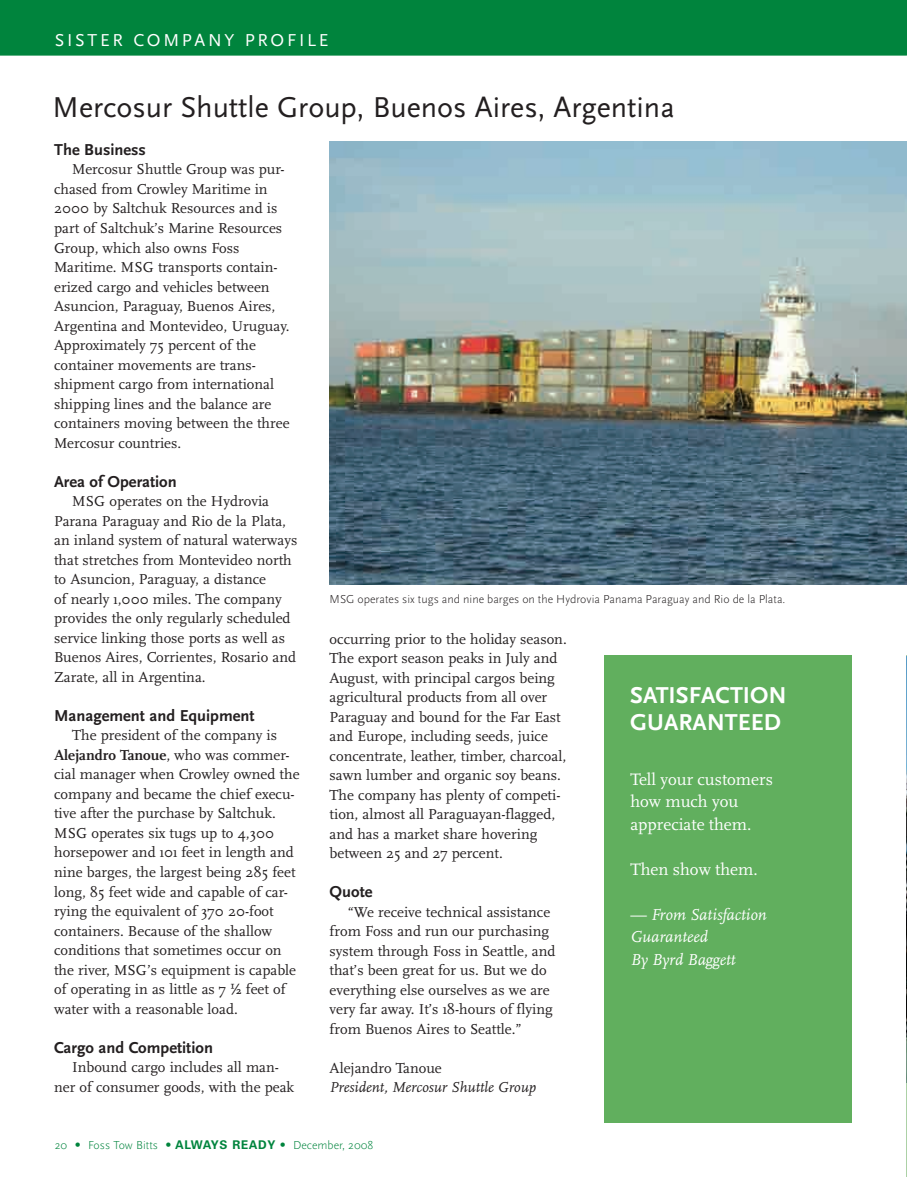
<style>
.page{position:relative;width:907px;height:1177px;background:#fff}
.page>*{position:absolute;margin:0;border:0;box-sizing:border-box;transform-origin:0 0}
.t1{font:30px "Scala Sans";color:#231f20}
.t2{font:700 24px/27px "Scala Sans";color:#fff}
.t3{font:18px "Scala Sans LF";letter-spacing:.15em;color:#fff}
.t4{font:17.25px/22.5px "Scala";color:#fff}
.t5{font:700 16.5px "Scala Sans";color:#231f20}
.t6{font:italic 16.5px/22.5px "Scala";color:#fff}
.t7{font:15px/19.5px "Scala";color:#231f20}
.t8{font:italic 15px "Scala";color:#231f20}
.t9{font:300 12px "Scala Sans";color:#231f20}
.t10{font:300 12px "Scala Sans";color:#00843d}
.s1{font-weight:700}
.s2{font-style:normal}
.s3{font-family:"Univers"}
.s4{font-family:"Univers";font-weight:700}
</style>
<div class="page">
<hr style="left:905px;top:655px;width:1px;height:521px;background:#acd1a6">
<img style="left:905px;top:656px;width:1px;height:426px">
<div style="left:0;top:0;width:906px;height:56px;background:#00843d"></div>
<img style="left:329px;top:142px;width:576px;height:442px">
<div style="left:604px;top:655px;width:247px;height:467px;background:#61af5e"></div>
<p class="t3" style="left:55px;top:33px;width:275px">SISTER COMPANY PROFILE</p>
<h1 class="t1" style="left:53px;top:95px;width:623px">Mercosur Shuttle Group, Buenos Aires, Argentina</h1>
<p class="t5" style="left:54px;top:143px;width:93px">The Business</p>
<p class="t7" style="left:54px;top:161px;width:237px;text-indent:18px">Mercosur Shuttle Group was pur&shy;chased from Crowley Maritime in<br>2000 by Saltchuk Resources and is part of Saltchuk’s Marine Resources<br>Group, which also owns Foss<br>Maritime. MSG transports contain&shy;erized cargo and vehicles between<br>Asuncion, Paraguay, Buenos Aires,<br>Argentina and Montevideo, Uruguay.<br>Approximately 75 percent of the container movements are trans&shy;shipment cargo from international shipping lines and the balance are containers moving between the three<br>Mercosur countries.</p>
<p class="t5" style="left:54px;top:474px;width:124px">Area of Operation</p>
<p class="t7" style="left:54px;top:492px;width:245px;text-indent:18px">MSG operates on the Hydrovia Parana Paraguay and Rio de la Plata, an inland system of natural waterways that stretches from Montevideo north to Asuncion, Paraguay, a distance<br>of nearly 1,000 miles. The company provides the only regularly scheduled service linking those ports as well as Buenos Aires, Corrientes, Rosario and Zarate, all in Argentina.</p>
<p class="t5" style="left:54px;top:708px;width:202px">Management and Equipment</p>
<p class="t7" style="left:54px;top:726px;width:247px;text-indent:18px">The president of the company is <span class="s1">Alejandro Tanoue</span>, who was commer&shy;cial manager when Crowley owned the company and became the chief execu&shy;tive after the purchase by Saltchuk.<br>MSG operates six tugs up to 4,300 horsepower and 101 feet in length and nine barges, the largest being 285 feet long, 85 feet wide and capable of car&shy;rying the equivalent of 370 20-foot containers. Because of the shallow conditions that sometimes occur on the river, MSG’s equipment is capable of operating in as little as 7 ½ feet of water with a reasonable load.</p>
<p class="t5" style="left:54px;top:1040px;width:160px">Cargo and Competition</p>
<p class="t7" style="left:54px;top:1058px;width:241px;text-align:center">Inbound cargo includes all man-<br>ner of consumer goods, with the peak</p>
<p class="t9" style="left:329px;top:594px;width:457px">MSG operates six tugs and nine barges on the Hydrovia Panama Paraguay and Rio de la Plata.</p>
<p class="t7" style="left:329px;top:630px;width:238px">occurring prior to the holiday season.<br>The export season peaks in July and August, with principal cargos being agricultural products from all over Paraguay and bound for the Far East and Europe, including seeds, juice concentrate, leather, timber, charcoal, sawn lumber and organic soy beans.<br>The company has plenty of competi&shy;tion, almost all Paraguayan-flagged, and has a market share hovering between 25 and 27 percent.</p>
<p class="t5" style="left:329px;top:885px;width:44px">Quote</p>
<p class="t7" style="left:329px;top:903px;width:227px;text-indent:18px">“We receive technical assistance from Foss and run our purchasing system through Foss in Seattle, and that’s been great for us. But we do everything else ourselves as we are very far away. It’s 18-hours of flying from Buenos Aires to Seattle.”</p>
<p class="t7" style="left:329px;top:1059px;width:114px">Alejandro Tanoue</p>
<p class="t8" style="left:329px;top:1080px;width:208px">President, Mercosur Shuttle Group</p>
<h2 class="t2" style="left:630px;top:683px;width:158px">SATISFACTION<br>GUARANTEED</h2>
<p class="t4" style="left:630px;top:768px;width:144px">Tell your customers how much you appreciate them.</p>
<p class="t4" style="left:630px;top:858px;width:129px">Then show them.</p>
<p class="t6" style="left:630px;top:903px;width:138px"><span class="s2">—</span> From Satisfaction<br>Guaranteed<br>By Byrd Baggett</p>
<p class="t10" style="left:55px;top:1140px;width:320px">20 <span class="s3">•</span> Foss Tow Bitts <span class="s3">•</span> <span class="s4">ALWAYS READY</span> <span class="s3">•</span> December, 2008</p>
</div>
